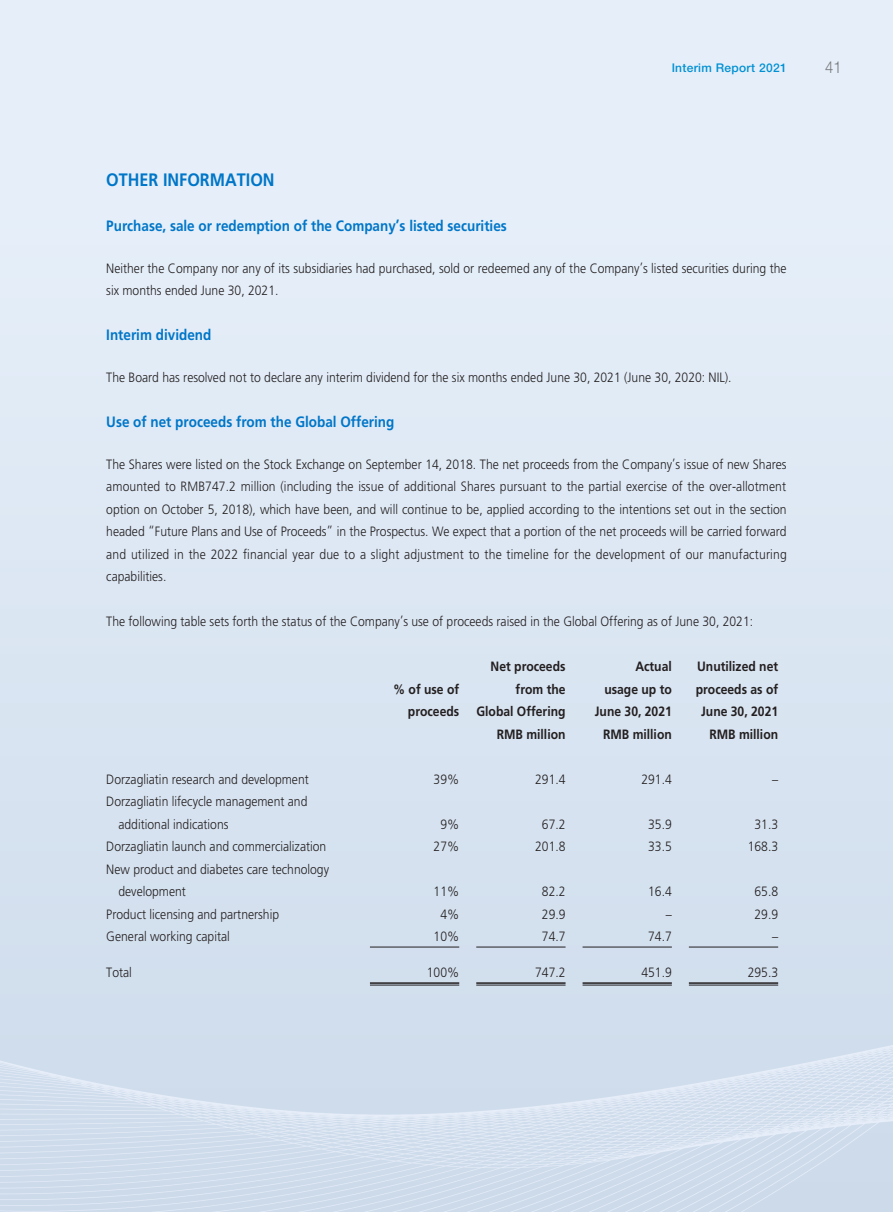
<style>
.page{position:relative;width:893px;height:1212px;background:#dae9f7}
.page>*{position:absolute;margin:0;border:0;box-sizing:border-box;transform-origin:0 0}
.t1{font:700 18px "Frutiger LT Std";color:#0076c8;scale:.9 1}
.t2{font:300 16.5px "Helvetica Neue LT Std";color:#76787b;scale:.9 1}
.t3{font:700 15px "Frutiger LT Std";color:#0076c8;scale:.9 1}
.t4{font:300 13.5px/22.5px "Frutiger LT Std";color:#231f20;scale:.9 1}
.t5{font:700 13.5px/22.5px "Frutiger LT Std";color:#231f20;text-align:right;scale:.9 1}
.t6{font:500 12px "Helvetica Neue LT Std";letter-spacing:.025em;color:#0090d4}
</style>
<div class="page">
<hr style="left:370px;top:947px;width:89px;height:1px;background:#231f20">
<hr style="left:476px;top:947px;width:90px;height:1px;background:#231f20">
<hr style="left:583px;top:947px;width:89px;height:1px;background:#231f20">
<hr style="left:689px;top:947px;width:89px;height:1px;background:#231f20">
<hr style="left:370px;top:982px;width:89px;height:2px;background:#231f20">
<hr style="left:370px;top:985px;width:89px;height:1px;background:#231f20">
<hr style="left:476px;top:982px;width:90px;height:2px;background:#231f20">
<hr style="left:476px;top:985px;width:90px;height:1px;background:#231f20">
<hr style="left:583px;top:982px;width:89px;height:2px;background:#231f20">
<hr style="left:583px;top:985px;width:89px;height:1px;background:#231f20">
<hr style="left:689px;top:982px;width:89px;height:2px;background:#231f20">
<hr style="left:689px;top:985px;width:89px;height:1px;background:#231f20">
<p class="t6" style="left:672px;top:61px;width:116px">Interim Report 2021</p>
<p class="t2" style="left:825px;top:57px;width:20px">41</p>
<h1 class="t1" style="left:106px;top:169px;width:189px">OTHER INFORMATION</h1>
<p class="t3" style="left:106px;top:217px;width:447px">Purchase, sale or redemption of the Company’s listed securities</p>
<p class="t4" style="left:106px;top:257px;width:757px">Neither the Company nor any of its subsidiaries had purchased, sold or redeemed any of the Company’s listed securities during the six months ended June 30, 2021.</p>
<p class="t3" style="left:106px;top:326px;width:118px">Interim dividend</p>
<p class="t4" style="left:106px;top:366px;width:696px">The Board has resolved not to declare any interim dividend for the six months ended June 30, 2021 (June 30, 2020: NIL).</p>
<p class="t3" style="left:106px;top:413px;width:322px">Use of net proceeds from the Global Offering</p>
<p class="t4" style="left:106px;top:453px;width:757px;text-align:justify">The Shares were listed on the Stock Exchange on September 14, 2018. The net proceeds from the Company’s issue of new Shares amounted to RMB747.2 million (including the issue of additional Shares pursuant to the partial exercise of the over-allotment option on October 5, 2018), which have been, and will continue to be, applied according to the intentions set out in the section headed “Future Plans and Use of Proceeds” in the Prospectus. We expect that a portion of the net proceeds will be carried forward and utilized in the 2022 financial year due to a slight adjustment to the timeline for the development of our manufacturing capabilities.</p>
<p class="t4" style="left:106px;top:610px;width:720px">The following table sets forth the status of the Company’s use of proceeds raised in the Global Offering as of June 30, 2021:</p>
<p class="t5" style="left:393px;top:678px;width:75px">% of use of proceeds</p>
<p class="t5" style="left:476px;top:655px;width:101px">Net proceeds from the<br>Global Offering</p>
<p class="t5" style="left:595px;top:655px;width:87px">Actual<br>usage up to<br>June 30, 2021</p>
<p class="t5" style="left:696px;top:655px;width:93px;text-align:center">Unutilized net proceeds as of<br>June 30, 2021</p>
<p class="t5" style="left:497px;top:723px;width:78px">RMB million</p>
<p class="t5" style="left:603px;top:723px;width:78px">RMB million</p>
<p class="t5" style="left:709px;top:723px;width:78px">RMB million</p>
<p class="t4" style="left:106px;top:768px;width:227px">Dorzagliatin research and development</p>
<p class="t4" style="left:434px;top:768px;width:30px">39%</p>
<p class="t4" style="left:535px;top:768px;width:35px">291.4</p>
<p class="t4" style="left:641px;top:768px;width:35px">291.4</p>
<p class="t4" style="left:772px;top:768px;width:8px">–</p>
<p class="t4" style="left:118px;top:790px;width:211px;text-indent:-12px">Dorzagliatin lifecycle management and additional indications</p>
<p class="t4" style="left:440px;top:813px;width:23px">9%</p>
<p class="t4" style="left:542px;top:813px;width:28px">67.2</p>
<p class="t4" style="left:648px;top:813px;width:28px">35.9</p>
<p class="t4" style="left:754px;top:813px;width:28px">31.3</p>
<p class="t4" style="left:106px;top:835px;width:246px">Dorzagliatin launch and commercialization</p>
<p class="t4" style="left:434px;top:835px;width:30px">27%</p>
<p class="t4" style="left:535px;top:835px;width:35px">201.8</p>
<p class="t4" style="left:648px;top:835px;width:28px">33.5</p>
<p class="t4" style="left:748px;top:835px;width:35px">168.3</p>
<p class="t4" style="left:118px;top:858px;width:236px;text-indent:-12px">New product and diabetes care technology development</p>
<p class="t4" style="left:434px;top:880px;width:30px">11%</p>
<p class="t4" style="left:542px;top:880px;width:28px">82.2</p>
<p class="t4" style="left:648px;top:880px;width:28px">16.4</p>
<p class="t4" style="left:754px;top:880px;width:28px">65.8</p>
<p class="t4" style="left:106px;top:903px;width:194px">Product licensing and partnership</p>
<p class="t4" style="left:440px;top:903px;width:23px">4%</p>
<p class="t4" style="left:542px;top:903px;width:28px">29.9</p>
<p class="t4" style="left:666px;top:903px;width:8px">–</p>
<p class="t4" style="left:754px;top:903px;width:28px">29.9</p>
<p class="t4" style="left:106px;top:925px;width:139px">General working capital</p>
<p class="t4" style="left:434px;top:925px;width:30px">10%</p>
<p class="t4" style="left:542px;top:925px;width:28px">74.7</p>
<p class="t4" style="left:648px;top:925px;width:28px">74.7</p>
<p class="t4" style="left:772px;top:925px;width:8px">–</p>
<p class="t4" style="left:106px;top:961px;width:30px">Total</p>
<p class="t4" style="left:427px;top:961px;width:38px">100%</p>
<p class="t4" style="left:535px;top:961px;width:35px">747.2</p>
<p class="t4" style="left:641px;top:961px;width:35px">451.9</p>
<p class="t4" style="left:748px;top:961px;width:35px">295.3</p>
</div>
